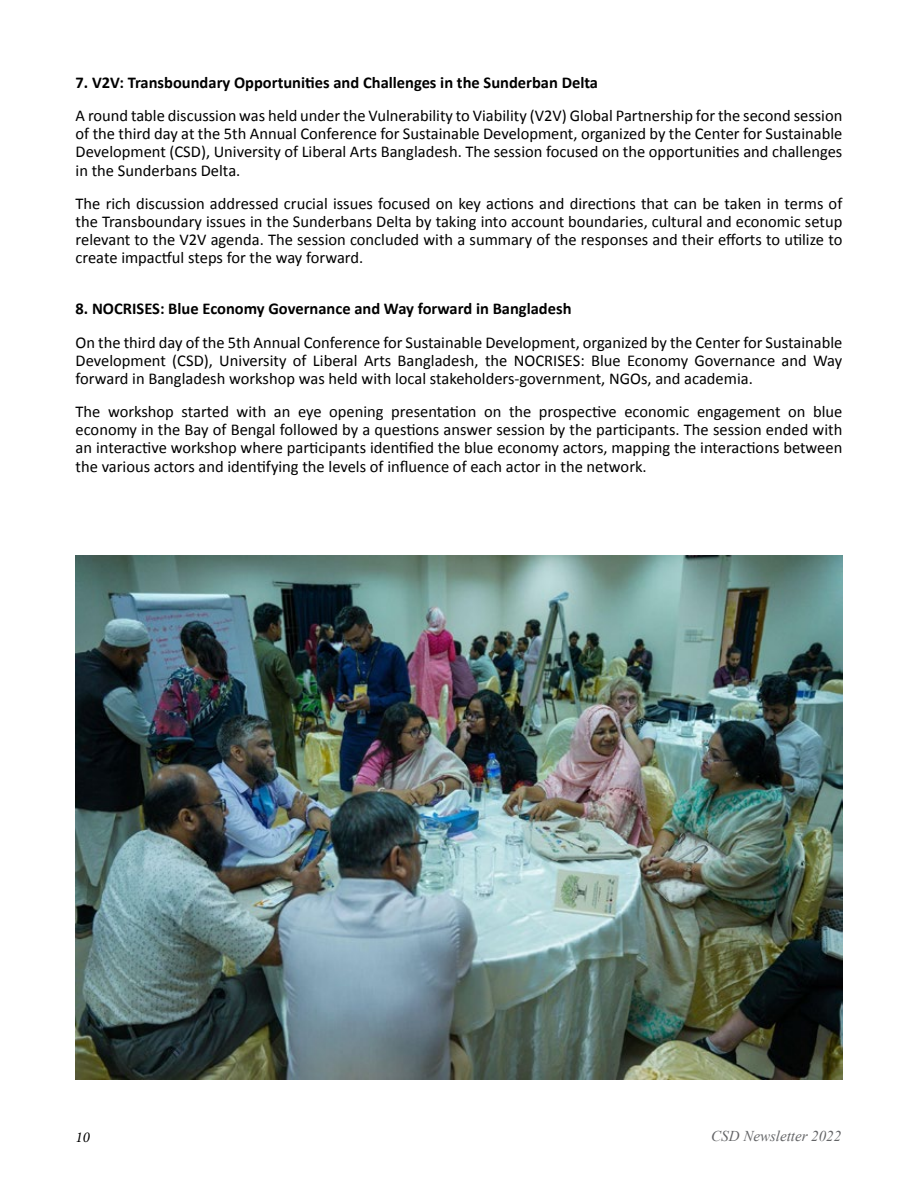
<style>
.page{position:relative;width:918px;height:1188px;background:#fff}
.page>*{position:absolute;margin:0;border:0;box-sizing:border-box;transform-origin:0 0}
.t1{font:16.5px/18.1px "Calibri";color:#000;text-align:justify}
.t2{font:700 16.5px "Calibri";color:#000}
.t3{font:italic 15px "Times New Roman";color:#636466}
.t4{font:italic 15px "Minion Pro";color:#000}
</style>
<div class="page">
<img style="left:76px;top:555px;width:766px;height:525px">
<p class="t2" style="left:76px;top:71px;width:524px">7. V2V: Transboundary Opportunities and Challenges in the Sunderban Delta</p>
<p class="t1" style="left:76px;top:106px;width:768px">A round table discussion was held under the Vulnerability to Viability (V2V) Global Partnership for the second session of the third day at the 5th Annual Conference for Sustainable Development, organized by the Center for Sustainable Development (CSD), University of Liberal Arts Bangladesh. The session focused on the opportunities and challenges in the Sunderbans Delta.</p>
<p class="t1" style="left:76px;top:193px;width:768px">The rich discussion addressed crucial issues focused on key actions and directions that can be taken in terms of the Transboundary issues in the Sunderbans Delta by taking into account boundaries, cultural and economic setup relevant to the V2V agenda. The session concluded with a summary of the responses and their efforts to utilize to create impactful steps for the way forward.</p>
<p class="t2" style="left:76px;top:297px;width:498px">8. NOCRISES: Blue Economy Governance and Way forward in Bangladesh</p>
<p class="t1" style="left:76px;top:332px;width:768px">On the third day of the 5th Annual Conference for Sustainable Development, organized by the Center for Sustainable Development (CSD), University of Liberal Arts Bangladesh, the NOCRISES: Blue Economy Governance and Way forward in Bangladesh workshop was held with local stakeholders-government, NGOs, and academia.</p>
<p class="t1" style="left:76px;top:402px;width:768px">The workshop started with an eye opening presentation on the prospective economic engagement on blue economy in the Bay of Bengal followed by a questions answer session by the participants. The session ended with an interactive workshop where participants identified the blue economy actors, mapping the interactions between the various actors and identifying the levels of influence of each actor in the network.</p>
<p class="t4" style="left:76px;top:1127px;width:16px">10</p>
<p class="t3" style="left:711px;top:1125px;width:132px">CSD Newsletter 2022</p>
</div>
